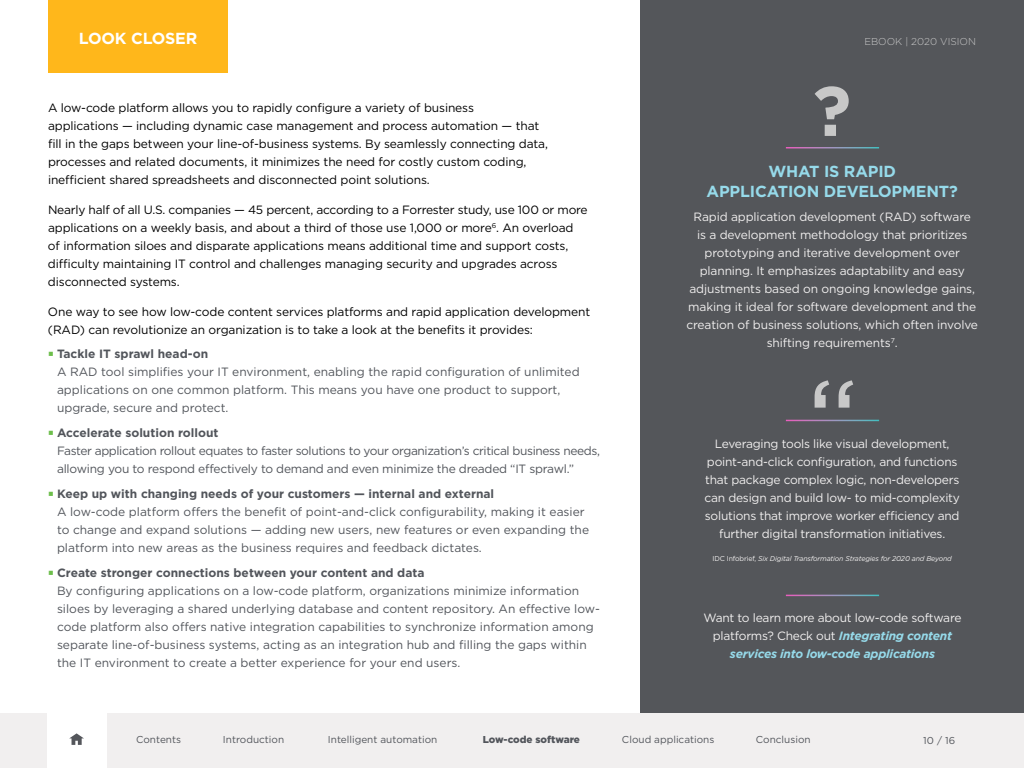
<style>
.page{position:relative;width:1024px;height:768px;background:#fff}
.page>*{position:absolute;margin:0;border:0;box-sizing:border-box;transform-origin:0 0}
.t1{font:700 70px "Gotham";color:#c8c8c8}
.t2{font:700 16px/20px "Gotham";letter-spacing:-.01em;color:#96daea;text-align:center}
.t3{font:700 16px "Gotham";letter-spacing:-.01em;color:#fff}
.t4{font:12px/18px "Gotham";letter-spacing:-.01em;color:#000}
.t5{font:12px/18px "Gotham";color:#52555b}
.t6{font:12px/18px "Gotham";letter-spacing:-.02em;color:#f1efef;text-align:center}
.t7{font:12px/18px "Gotham";letter-spacing:-.035em;color:#52555b}
.t8{font:700 12px "Gotham";color:#52555b}
.t9{font:10px "Gotham";color:#52555b}
.t10{font:300 10px "Gotham";color:#c8c8c8}
.t11{font:900 10px "Gotham";letter-spacing:-.005em;color:#52555b}
.t12{font:italic 7px "Gotham";letter-spacing:-.02em;color:#f1efef}
.s1{font-style:normal}
.s2{font-weight:700;font-style:italic;color:#96daea}
</style>
<div class="page">
<div style="left:0;top:713px;width:1024px;height:55px;background:#f1efef"></div>
<div style="left:47px;top:713px;width:59px;height:55px;background:#fff"></div>
<svg style="left:69px;top:733px;width:15px;height:12px"></svg>
<div style="left:640px;top:0;width:384px;height:713px;background:#54565a"></div>
<hr style="left:786px;top:595px;width:93px;height:1px;background:#fff">
<svg style="left:815px;top:380px;width:38px;height:28px"></svg>
<hr style="left:786px;top:420px;width:93px;height:1px;background:#fff">
<hr style="left:786px;top:147px;width:93px;height:1px;background:#fff">
<div style="left:48px;top:0;width:180px;height:73px;background:#ffb71b"></div>
<h2 class="t3" style="left:79px;top:27px;width:120px">LOOK CLOSER</h2>
<p class="t4" style="left:48px;top:98px;width:502px">A low-code platform allows you to rapidly configure a variety of business<br>applications — including dynamic case management and process automation — that fill in the gaps between your line-of-business systems. By seamlessly connecting data, processes and related documents, it minimizes the need for costly custom coding, inefficient shared spreadsheets and disconnected point solutions.</p>
<p class="t4" style="left:48px;top:200px;width:541px">Nearly half of all U.S. companies — 45 percent, according to a Forrester study, use 100 or more applications on a weekly basis, and about a third of those use 1,000 or more<sup>6</sup>. An overload of information siloes and disparate applications means additional time and support costs, difficulty maintaining IT control and challenges managing security and upgrades across disconnected systems.</p>
<p class="t4" style="left:48px;top:302px;width:544px">One way to see how low-code content services platforms and rapid application development (RAD) can revolutionize an organization is to take a look at the benefits it provides:</p>
<p class="t8" style="left:57px;top:345px;width:153px">Tackle IT sprawl head-on</p>
<p class="t5" style="left:57px;top:362px;width:524px">A RAD tool simplifies your IT environment, enabling the rapid configuration of unlimited applications on one common platform. This means you have one product to support, upgrade, secure and protect.</p>
<p class="t8" style="left:57px;top:424px;width:163px">Accelerate solution rollout</p>
<p class="t7" style="left:57px;top:441px;width:544px">Faster application rollout equates to faster solutions to your organization’s critical business needs, allowing you to respond effectively to demand and even minimize the dreaded “IT sprawl.”</p>
<p class="t8" style="left:57px;top:485px;width:439px">Keep up with changing needs of your customers — internal and external</p>
<p class="t5" style="left:57px;top:502px;width:534px">A low-code platform offers the benefit of point-and-click configurability, making it easier to change and expand solutions — adding new users, new features or even expanding the platform into new areas as the business requires and feedback dictates.</p>
<p class="t8" style="left:57px;top:564px;width:369px">Create stronger connections between your content and data</p>
<p class="t5" style="left:57px;top:581px;width:544px">By configuring applications on a low-code platform, organizations minimize information siloes by leveraging a shared underlying database and content repository. An effective low&shy;code platform also offers native integration capabilities to synchronize information among separate line-of-business systems, acting as an integration hub and filling the gaps within the IT environment to create a better experience for your end users.</p>
<p class="t10" style="left:864px;top:35px;width:113px">EBOOK | 2020 VISION</p>
<h1 class="t1" style="left:813px;top:65px;width:40px">?</h1>
<h2 class="t2" style="left:707px;top:161px;width:253px">WHAT IS RAPID<br>APPLICATION DEVELOPMENT?</h2>
<p class="t6" style="left:686px;top:207px;width:293px">Rapid application development (RAD) software<br>is a development methodology that prioritizes prototyping and iterative development over planning. It emphasizes adaptability and easy adjustments based on ongoing knowledge gains, making it ideal for software development and the creation of business solutions, which often involve shifting requirements<sup>7</sup>.</p>
<p class="t6" style="left:705px;top:435px;width:257px">Leveraging tools like visual development, point-and-click configuration, and functions that package complex logic, non-developers can design and build low- to mid-complexity solutions that improve worker efficiency and further digital transformation initiatives.</p>
<p class="t12" style="left:713px;top:554px;width:241px"><span class="s1">IDC Infobrief,</span> Six Digital Transformation Strategies for 2020 and Beyond</p>
<p class="t6" style="left:704px;top:608px;width:259px">Want to learn more about low-code software platforms? Check out <span class="s2">Integrating content services into low-code applications</span></p>
<p class="t9" style="left:136px;top:733px;width:46px">Contents</p>
<p class="t9" style="left:223px;top:733px;width:63px">Introduction</p>
<p class="t9" style="left:328px;top:733px;width:111px">Intelligent automation</p>
<p class="t11" style="left:483px;top:733px;width:99px">Low-code software</p>
<p class="t9" style="left:622px;top:733px;width:94px">Cloud applications</p>
<p class="t9" style="left:756px;top:733px;width:56px">Conclusion</p>
<p class="t9" style="left:923px;top:734px;width:33px">10 / 16</p>
</div>
